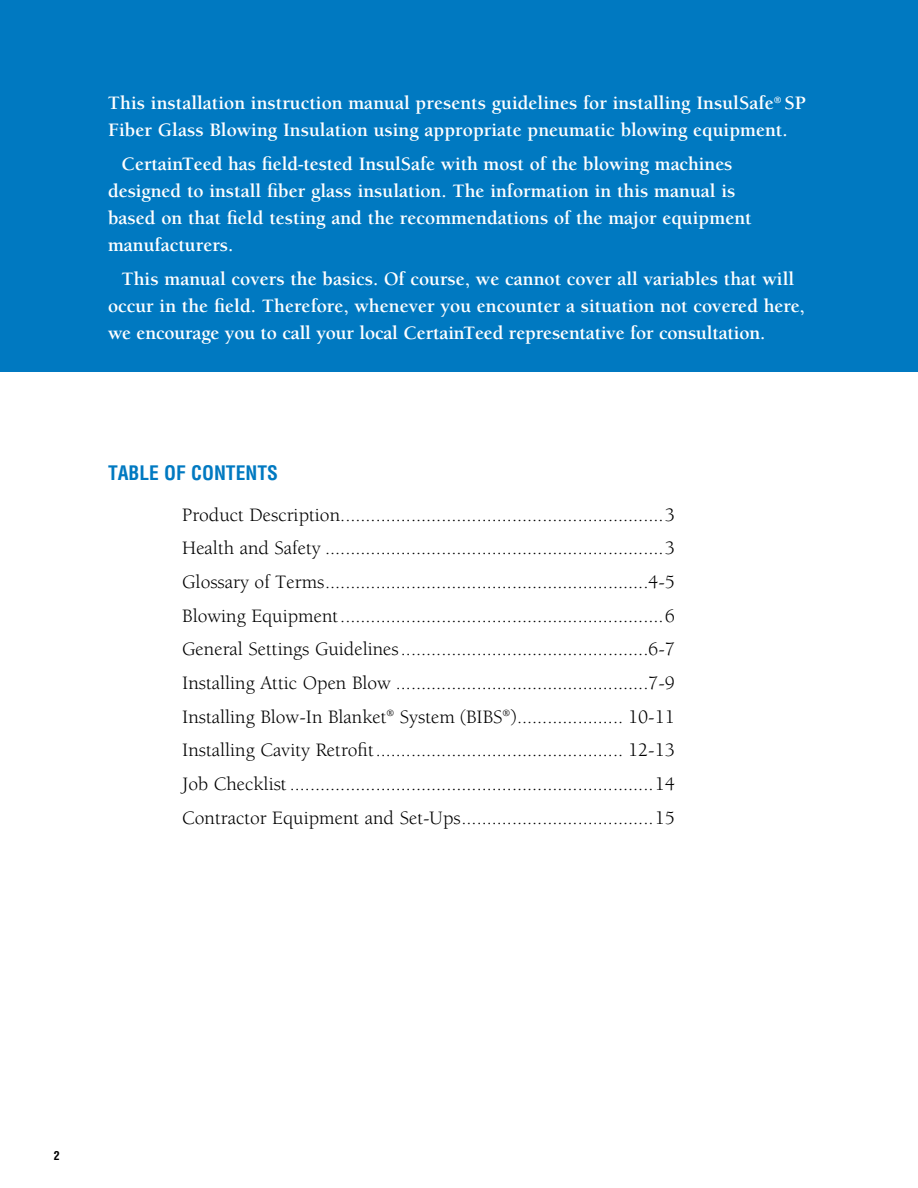
<style>
.page{position:relative;width:918px;height:1188px;background:#fff}
.page>*{position:absolute;margin:0;border:0;box-sizing:border-box;transform-origin:0 0}
.t1{font:19.5px/33.8px "Berkeley";color:#000;text-align:justify}
.t2{font:700 19.5px/27px "Berkeley";color:#fff}
.t3{font:700 condensed 19.5px "Helvetica";color:#0079c1}
.t4{font:700 condensed 12px "Helvetica";color:#000}
</style>
<div class="page">
<div style="left:0;top:0;width:918px;height:371px;background:#0079c1"></div>
<p class="t2" style="left:108px;top:91px;width:699px">This installation instruction manual presents guidelines for installing InsulSafe<sup>®</sup> SP<br>Fiber Glass Blowing Insulation using appropriate pneumatic blowing equipment.</p>
<p class="t2" style="left:108px;top:152px;width:645px;text-indent:13px">CertainTeed has field-tested InsulSafe with most of the blowing machines designed to install fiber glass insulation. The information in this manual is based on that field testing and the recommendations of the major equipment manufacturers.</p>
<p class="t2" style="left:108px;top:267px;width:698px;text-indent:13px">This manual covers the basics. Of course, we cannot cover all variables that will occur in the field. Therefore, whenever you encounter a situation not covered here, we encourage you to call your local CertainTeed representative for consultation.</p>
<p class="t3" style="left:108px;top:465px;width:172px">TABLE OF CONTENTS</p>
<p class="t1" style="left:182px;top:499px;width:494px">Product Description ................................................................3<br>Health and Safety ...................................................................3<br>Glossary of Terms ................................................................4-5<br>Blowing Equipment ................................................................6<br>General Settings Guidelines .................................................6-7<br>Installing Attic Open Blow ..................................................7-9<br>Installing Blow-In Blanket<sup>®</sup> System (BIBS<sup>®</sup>) ..................... 10-11<br>Installing Cavity Retrofit ................................................. 12-13<br>Job Checklist ........................................................................14<br>Contractor Equipment and Set-Ups ......................................15</p>
<p class="t4" style="left:54px;top:1151px;width:7px">2</p>
</div>
